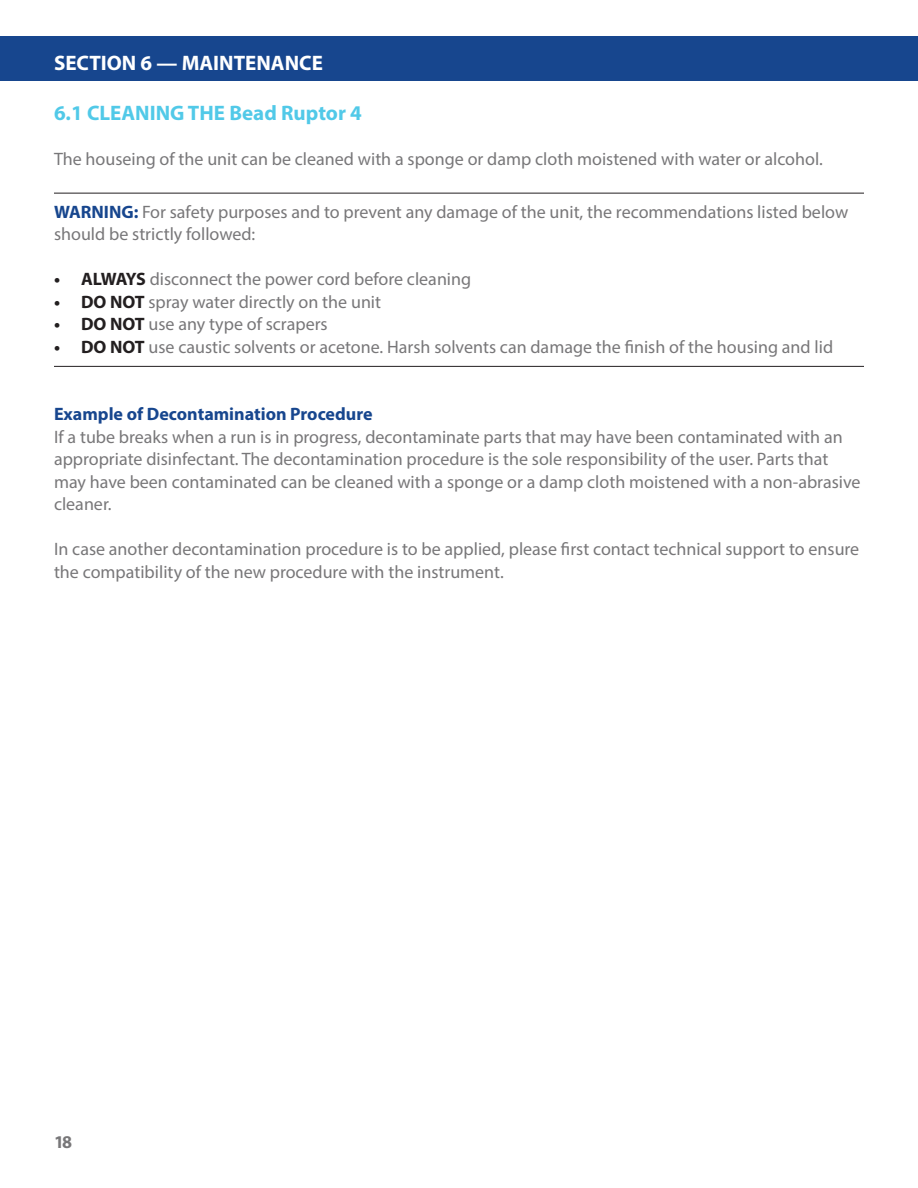
<style>
.page{position:relative;width:918px;height:1188px;background:#fff}
.page>*{position:absolute;margin:0;border:0;box-sizing:border-box;transform-origin:0 0}
.t1{font:700 21px "Myriad Pro";color:#51c9e8}
.t2{font:700 21px "Myriad Pro";color:#fff}
.t3{font:18px/22.5px "Myriad Pro";color:#787779}
.t4{font:700 18px "Myriad Pro";color:#17468e}
.t5{font:700 18px "Myriad Pro";color:#787779}
.s1{font-weight:700;color:#17468e}
.s2{font-weight:700;color:#231f20}
</style>
<div class="page">
<div style="left:0;top:36px;width:918px;height:45px;background:#17468e"></div>
<hr style="left:54px;top:193px;width:810px;height:1px;background:#231f20">
<hr style="left:54px;top:366px;width:810px;height:1px;background:#231f20">
<p class="t2" style="left:54px;top:49px;width:270px">SECTION 6 — MAINTENANCE</p>
<p class="t1" style="left:54px;top:99px;width:309px">6.1 CLEANING THE Bead Ruptor 4</p>
<p class="t3" style="left:54px;top:148px;width:770px">The houseing of the unit can be cleaned with a sponge or damp cloth moistened with water or alcohol.</p>
<p class="t3" style="left:54px;top:200px;width:796px"><span class="s1">WARNING:</span> For safety purposes and to prevent any damage of the unit, the recommendations listed below should be strictly followed:</p>
<p class="t3" style="left:54px;top:267px;width:419px"><span class="s2">• ALWAYS</span> disconnect the power cord before cleaning</p>
<p class="t3" style="left:54px;top:290px;width:329px"><span class="s2">• DO NOT</span> spray water directly on the unit</p>
<p class="t3" style="left:54px;top:312px;width:275px"><span class="s2">• DO NOT</span> use any type of scrapers</p>
<p class="t3" style="left:54px;top:335px;width:781px"><span class="s2">• DO NOT</span> use caustic solvents or acetone. Harsh solvents can damage the finish of the housing and lid</p>
<p class="t4" style="left:54px;top:402px;width:320px">Example of Decontamination Procedure</p>
<p class="t3" style="left:54px;top:425px;width:808px">If a tube breaks when a run is in progress, decontaminate parts that may have been contaminated with an appropriate disinfectant. The decontamination procedure is the sole responsibility of the user. Parts that may have been contaminated can be cleaned with a sponge or a damp cloth moistened with a non-abrasive cleaner.</p>
<p class="t3" style="left:54px;top:537px;width:807px">In case another decontamination procedure is to be applied, please first contact technical support to ensure the compatibility of the new procedure with the instrument.</p>
<p class="t5" style="left:54px;top:1130px;width:19px">18</p>
</div>
